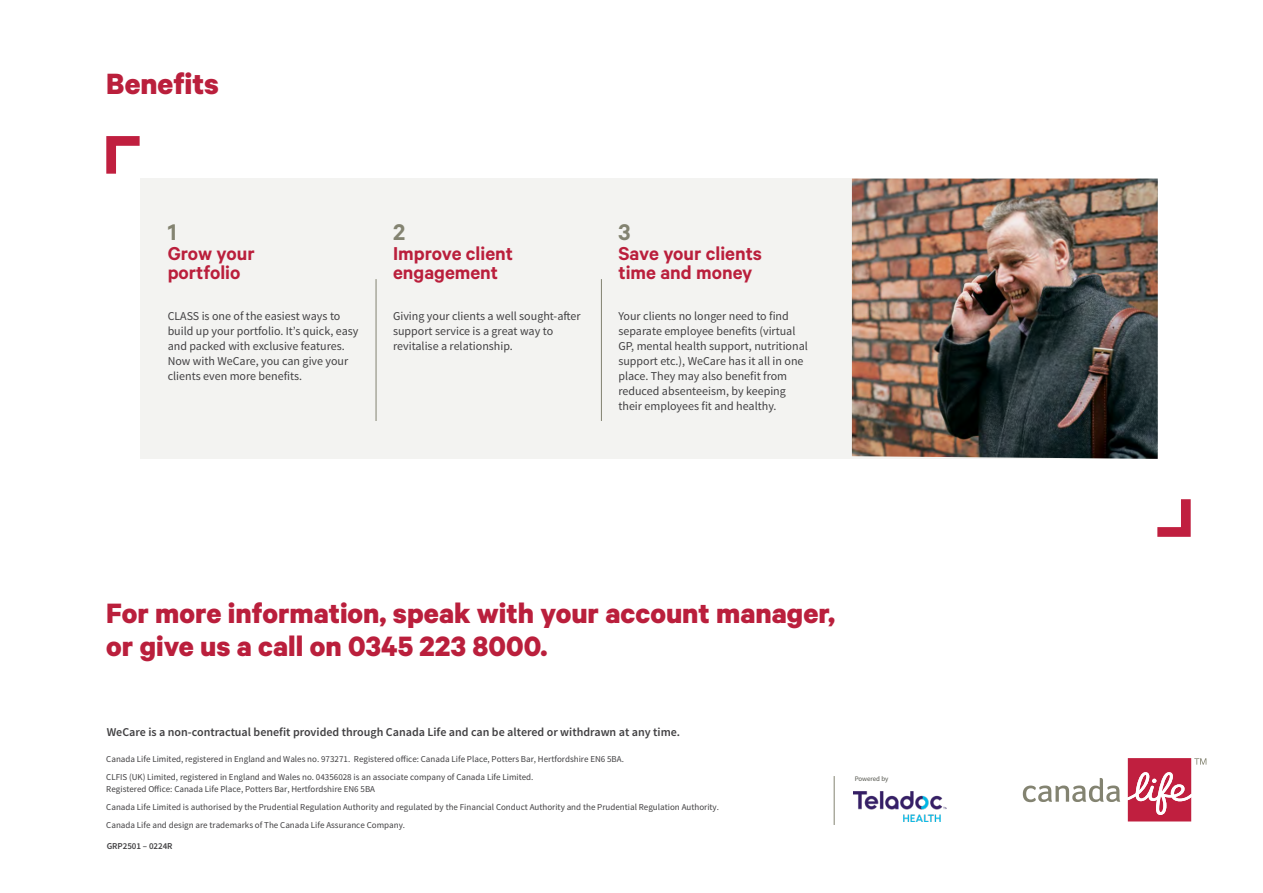
<style>
.page{position:relative;width:1263px;height:893px;background:#fff}
.page>*{position:absolute;margin:0;border:0;box-sizing:border-box;transform-origin:0 0}
.t1{font:700 33px "Calibre";color:#ba1f3c}
.t2{font:700 31.5px/33px "Calibre";color:#ba1f3c}
.t3{font:600 25.5px "Calibre";color:#838371}
.t4{font:600 21px/19.5px "Calibre";color:#ba1f3c}
.t5{font:12px/15px "Source Sans Pro";color:#414042}
.t6{font:600 12px "Source Sans Pro";color:#414042}
.t7{font:9px "Source Sans Pro";color:#414042}
.t8{font:600 9px "Source Sans Pro";letter-spacing:-.005em;color:#414042}
.t9{font:6.9px "Source Sans Pro";letter-spacing:-.005em;color:#51524a}
</style>
<div class="page">
<div style="left:140px;top:179px;width:1017px;height:280px;background:#f3f3f1"></div>
<img style="left:852px;top:179px;width:306px;height:280px">
<hr style="left:376px;top:279px;width:1px;height:142px;background:#838371">
<hr style="left:601px;top:279px;width:1px;height:142px;background:#838371">
<svg style="left:106px;top:136px;width:43px;height:43px"></svg>
<svg style="left:1157px;top:499px;width:34px;height:38px"></svg>
<hr style="left:834px;top:776px;width:1px;height:49px;background:#838371">
<img style="left:854px;top:791px;width:92px;height:30px">
<svg style="left:1023px;top:778px;width:97px;height:24px"></svg>
<svg style="left:1128px;top:758px;width:78px;height:63px"></svg>
<p class="t1" style="left:106px;top:63px;width:114px">Benefits</p>
<p class="t3" style="left:168px;top:217px;width:10px">1</p>
<p class="t4" style="left:168px;top:243px;width:89px">Grow your portfolio</p>
<p class="t5" style="left:168px;top:308px;width:192px">CLASS is one of the easiest ways to build up your portfolio. It’s quick, easy and packed with exclusive features.<br>Now with WeCare, you can give your clients even more benefits.</p>
<p class="t3" style="left:393px;top:217px;width:14px">2</p>
<p class="t4" style="left:393px;top:243px;width:122px">Improve client engagement</p>
<p class="t5" style="left:393px;top:308px;width:189px">Giving your clients a well sought-after support service is a great way to revitalise a relationship.</p>
<p class="t3" style="left:618px;top:217px;width:14px">3</p>
<p class="t4" style="left:618px;top:243px;width:145px">Save your clients time and money</p>
<p class="t5" style="left:618px;top:308px;width:191px">Your clients no longer need to find separate employee benefits (virtual GP, mental health support, nutritional support etc.), WeCare has it all in one place. They may also benefit from reduced absenteeism, by keeping their employees fit and healthy.</p>
<p class="t2" style="left:106px;top:596px;width:730px">For more information, speak with your account manager, or give us a call on 0345 223 8000.</p>
<p class="t6" style="left:107px;top:725px;width:575px">WeCare is a non-contractual benefit provided through Canada Life and can be altered or withdrawn at any time.</p>
<p class="t7" style="left:106px;top:753px;width:519px">Canada Life Limited, registered in England and Wales no. 973271. Registered office: Canada Life Place, Potters Bar, Hertfordshire EN6 5BA.</p>
<p class="t7" style="left:106px;top:771px;width:429px">CLFIS (UK) Limited, registered in England and Wales no. 04356028 is an associate company of Canada Life Limited.</p>
<p class="t7" style="left:106px;top:783px;width:270px">Registered Office: Canada Life Place, Potters Bar, Hertfordshire EN6 5BA</p>
<p class="t7" style="left:106px;top:801px;width:614px">Canada Life Limited is authorised by the Prudential Regulation Authority and regulated by the Financial Conduct Authority and the Prudential Regulation Authority.</p>
<p class="t7" style="left:106px;top:819px;width:300px">Canada Life and design are trademarks of The Canada Life Assurance Company.</p>
<p class="t8" style="left:107px;top:840px;width:67px">GRP2501 – 0224R</p>
<p class="t9" style="left:855px;top:775px;width:35px">Powered by</p>
</div>
